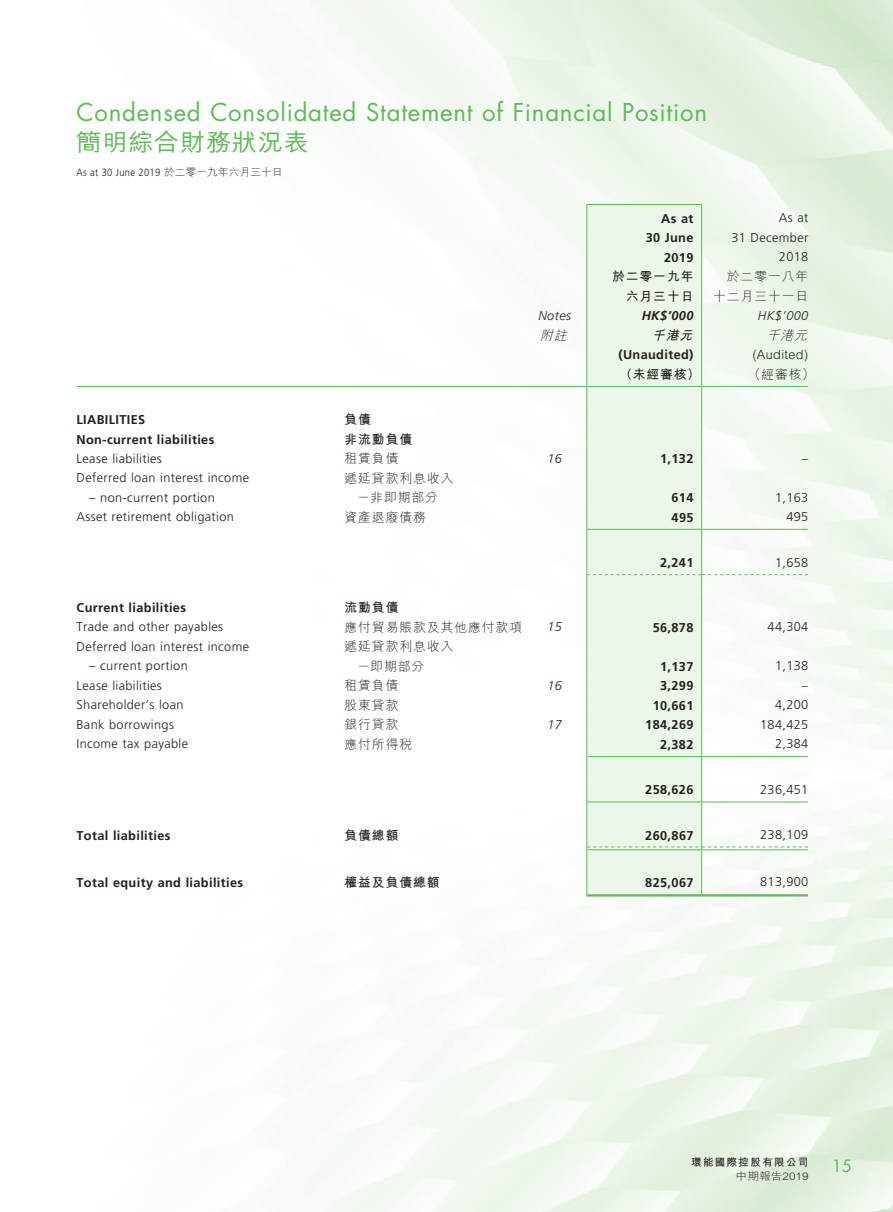
<style>
.page{position:relative;width:893px;height:1212px;background:#fff}
.page>*{position:absolute;margin:0;border:0;box-sizing:border-box;transform-origin:0 0}
.t1{font:24px "Futura Std";letter-spacing:.03em;color:#5eb956}
.t2{font:500 24px "M Hei HK";letter-spacing:.03em;color:#5eb956;scale:1.05 1}
.t3{font:16.5px "Futura Std";color:#5eb956}
.t4{font:300 12.75px/19.5px "Frutiger LT Std";letter-spacing:.03em;color:#231f20;text-align:right}
.t5{font:700 12.75px/19.5px "Frutiger LT Std";letter-spacing:.03em;color:#231f20;text-align:right}
.t6{font:300 12.75px/19.5px "M Hei HK";letter-spacing:.08em;color:#231f20;text-align:right}
.t7{font:700 12.75px/19.5px "M Hei HK";letter-spacing:.08em;color:#231f20;text-align:right}
.t8{font:italic 300 12.75px "Frutiger LT Std";letter-spacing:.03em;color:#231f20}
.t9{font:300 12.75px "M Hei HK";letter-spacing:.03em;color:#231f20}
.t10{font:italic 700 12.75px "Frutiger LT Std";color:#231f20}
.t11{font:italic 300 12.75px "M Hei HK";color:#231f20}
.t12{font:italic 700 12.75px "M Hei HK";color:#231f20}
.t13{font:300 10.5px "Frutiger LT Std";letter-spacing:.03em;color:#231f20;scale:.9 1}
.t14{font:700 10.5px "M Hei HK";letter-spacing:.13em;color:#231f20}
.t15{font:300 10.5px "M Hei HK";color:#231f20;scale:1.11 1}
.s1{font-family:"M Hei HK"}
</style>
<div class="page">
<div style="left:587px;top:205px;width:114px;height:97px;background:#ecf6ea"></div>
<hr style="left:586px;top:205px;width:1px;height:58px;background:#5eb956">
<hr style="left:586px;top:204px;width:116px;height:1px;background:#5eb956">
<hr style="left:701px;top:205px;width:1px;height:58px;background:#5eb956">
<hr style="left:586px;top:263px;width:1px;height:39px;background:#5eb956">
<hr style="left:701px;top:263px;width:1px;height:39px;background:#5eb956">
<hr style="left:77px;top:386px;width:267px;height:1px;background:#5eb956">
<hr style="left:344px;top:386px;width:179px;height:1px;background:#5eb956">
<hr style="left:523px;top:386px;width:63px;height:1px;background:#5eb956">
<svg style="left:586px;top:302px;width:222px;height:594px"></svg>
<hr style="left:702px;top:849px;width:106px;height:1px;background:#5eb956">
<hr style="left:587px;top:894px;width:114px;height:2px;background:#5eb956">
<hr style="left:702px;top:894px;width:106px;height:2px;background:#5eb956">
<h1 class="t1" style="left:77px;top:97px;width:632px">Condensed Consolidated Statement of Financial Position</h1>
<h1 class="t2" style="left:77px;top:125px;width:223px">簡明綜合財務狀況表</h1>
<p class="t13" style="left:77px;top:166px;width:230px">As at 30 June 2019 <span class="s1">於二零一九年六月三十日</span></p>
<p class="t5" style="left:646px;top:209px;width:49px">As at<br>30 June<br>2019</p>
<p class="t4" style="left:731px;top:208px;width:78px">As at<br>31 December<br>2018</p>
<p class="t7" style="left:612px;top:266px;width:83px">於二零一九年六月三十日</p>
<p class="t6" style="left:713px;top:266px;width:97px">於二零一八年十二月三十一日</p>
<p class="t8" style="left:538px;top:308px;width:34px">Notes</p>
<p class="t10" style="left:642px;top:308px;width:53px">HK$’000</p>
<p class="t8" style="left:758px;top:308px;width:52px">HK$’000</p>
<p class="t11" style="left:540px;top:326px;width:33px">附註</p>
<p class="t12" style="left:652px;top:326px;width:46px">千港元</p>
<p class="t11" style="left:767px;top:326px;width:46px">千港元</p>
<p class="t5" style="left:618px;top:345px;width:77px">(Unaudited)</p>
<p class="t9" style="left:752px;top:346px;width:57px">(Audited)</p>
<p class="t7" style="left:620px;top:363px;width:82px">（未經審核）</p>
<p class="t6" style="left:748px;top:364px;width:68px">（經審核）</p>
<p class="t5" style="left:77px;top:410px;width:70px">LIABILITIES</p>
<p class="t7" style="left:344px;top:409px;width:28px">負債</p>
<p class="t5" style="left:77px;top:429px;width:139px">Non-current liabilities</p>
<p class="t7" style="left:344px;top:428px;width:69px">非流動負債</p>
<p class="t4" style="left:77px;top:449px;width:87px">Lease liabilities</p>
<p class="t6" style="left:344px;top:448px;width:55px">租賃負債</p>
<p class="t8" style="left:547px;top:451px;width:16px">16</p>
<p class="t5" style="left:660px;top:449px;width:35px">1,132</p>
<p class="t4" style="left:802px;top:449px;width:8px">–</p>
<p class="t4" style="left:77px;top:468px;width:174px">Deferred loan interest income</p>
<p class="t6" style="left:344px;top:468px;width:110px">遞延貸款利息收入</p>
<p class="t4" style="left:89px;top:488px;width:127px">– non-current portion</p>
<p class="t6" style="left:357px;top:487px;width:82px">－非即期部分</p>
<p class="t5" style="left:671px;top:488px;width:23px">614</p>
<p class="t4" style="left:775px;top:488px;width:35px">1,163</p>
<p class="t4" style="left:77px;top:507px;width:159px">Asset retirement obligation</p>
<p class="t6" style="left:344px;top:507px;width:83px">資產退廢債務</p>
<p class="t5" style="left:671px;top:507px;width:23px">495</p>
<p class="t4" style="left:786px;top:507px;width:23px">495</p>
<p class="t5" style="left:660px;top:553px;width:35px">2,241</p>
<p class="t4" style="left:775px;top:552px;width:35px">1,658</p>
<p class="t5" style="left:77px;top:598px;width:111px">Current liabilities</p>
<p class="t7" style="left:344px;top:597px;width:55px">流動負債</p>
<p class="t4" style="left:77px;top:617px;width:148px">Trade and other payables</p>
<p class="t6" style="left:344px;top:617px;width:179px">應付貿易賬款及其他應付款項</p>
<p class="t8" style="left:547px;top:620px;width:16px">15</p>
<p class="t5" style="left:653px;top:618px;width:42px">56,878</p>
<p class="t4" style="left:767px;top:617px;width:42px">44,304</p>
<p class="t4" style="left:77px;top:637px;width:174px">Deferred loan interest income</p>
<p class="t6" style="left:344px;top:636px;width:110px">遞延貸款利息收入</p>
<p class="t4" style="left:89px;top:656px;width:100px">– current portion</p>
<p class="t6" style="left:357px;top:656px;width:69px">－即期部分</p>
<p class="t5" style="left:660px;top:657px;width:35px">1,137</p>
<p class="t4" style="left:775px;top:656px;width:35px">1,138</p>
<p class="t4" style="left:77px;top:676px;width:87px">Lease liabilities</p>
<p class="t6" style="left:344px;top:675px;width:55px">租賃負債</p>
<p class="t8" style="left:547px;top:678px;width:16px">16</p>
<p class="t5" style="left:660px;top:676px;width:35px">3,299</p>
<p class="t4" style="left:802px;top:676px;width:8px">–</p>
<p class="t4" style="left:77px;top:695px;width:109px">Shareholder’s loan</p>
<p class="t6" style="left:344px;top:695px;width:55px">股東貸款</p>
<p class="t5" style="left:653px;top:696px;width:42px">10,661</p>
<p class="t4" style="left:775px;top:695px;width:35px">4,200</p>
<p class="t4" style="left:77px;top:715px;width:99px">Bank borrowings</p>
<p class="t6" style="left:344px;top:714px;width:55px">銀行貸款</p>
<p class="t8" style="left:547px;top:717px;width:16px">17</p>
<p class="t5" style="left:645px;top:715px;width:50px">184,269</p>
<p class="t4" style="left:760px;top:715px;width:50px">184,425</p>
<p class="t4" style="left:77px;top:734px;width:113px">Income tax payable</p>
<p class="t6" style="left:344px;top:734px;width:69px">應付所得稅</p>
<p class="t5" style="left:660px;top:735px;width:35px">2,382</p>
<p class="t4" style="left:775px;top:734px;width:35px">2,384</p>
<p class="t5" style="left:645px;top:780px;width:50px">258,626</p>
<p class="t4" style="left:760px;top:780px;width:50px">236,451</p>
<p class="t5" style="left:77px;top:825px;width:95px">Total liabilities</p>
<p class="t7" style="left:344px;top:824px;width:55px">負債總額</p>
<p class="t5" style="left:645px;top:825px;width:50px">260,867</p>
<p class="t4" style="left:760px;top:825px;width:50px">238,109</p>
<p class="t5" style="left:77px;top:873px;width:168px">Total equity and liabilities</p>
<p class="t7" style="left:344px;top:871px;width:97px">權益及負債總額</p>
<p class="t5" style="left:645px;top:873px;width:50px">825,067</p>
<p class="t4" style="left:760px;top:872px;width:50px">813,900</p>
<p class="t14" style="left:691px;top:1154px;width:119px">環能國際控股有限公司</p>
<p class="t15" style="left:736px;top:1168px;width:67px">中期報告2019</p>
<p class="t3" style="left:832px;top:1155px;width:22px">15</p>
</div>
